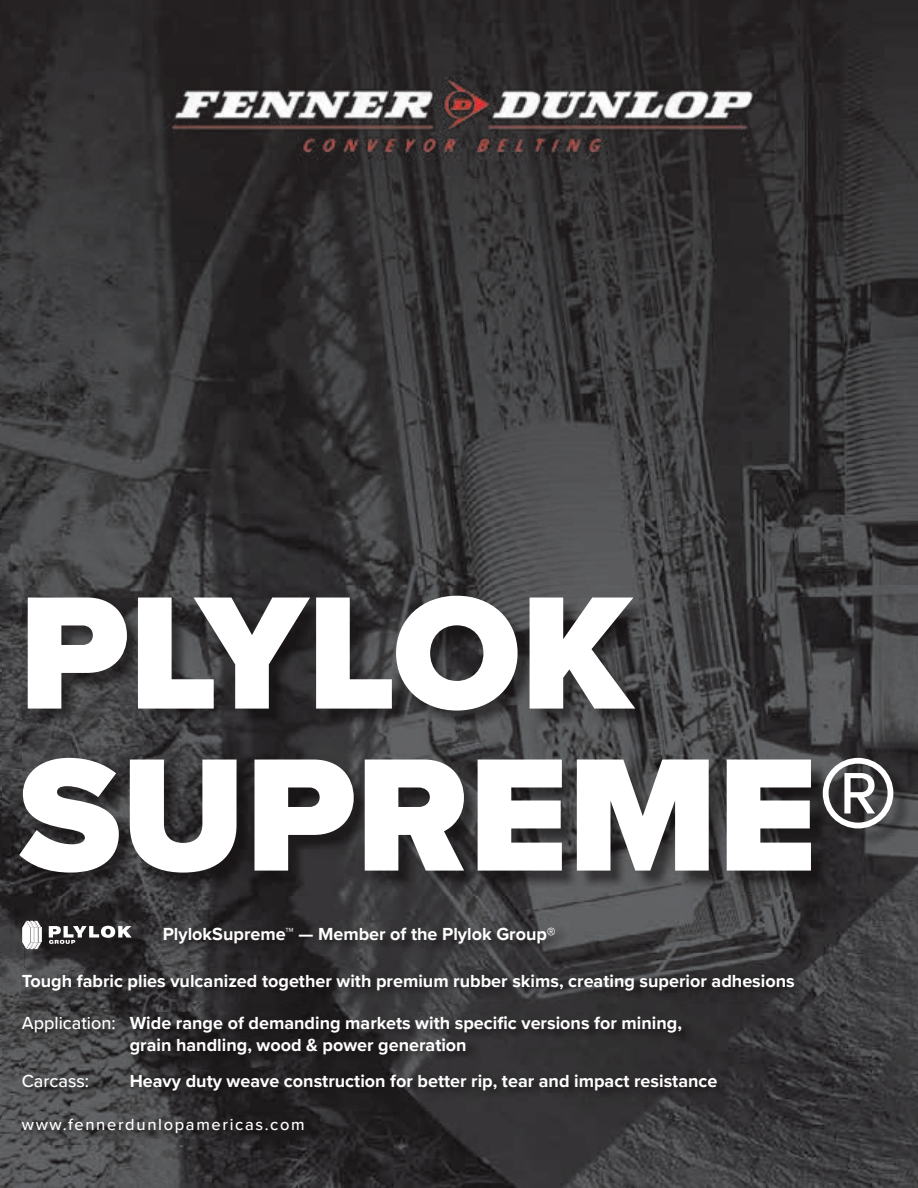
<style>
.page{position:relative;width:918px;height:1188px;background:#fff}
.page>*{position:absolute;margin:0;border:0;box-sizing:border-box;transform-origin:0 0}
.t1{font:900 166.5px/162px "Proxima Nova";color:#fff}
.t2{font:700 18px/21.6px "Proxima Nova";color:#fff}
.t3{font:500 18px "Proxima Nova";color:#fff}
.t4{font:500 16.5px "Proxima Nova";letter-spacing:.1em;color:#fff}
.s1{font-weight:500}
</style>
<div class="page">
<img style="left:0;top:0;width:918px;height:1188px">
<img style="left:1px;top:0;width:1px;height:1188px">
<img style="left:23px;top:598px;width:889px;height:293px">
<img style="left:22px;top:970px;width:786px;height:31px">
<img style="left:22px;top:1013px;width:674px;height:53px">
<img style="left:22px;top:1070px;width:709px;height:31px">
<img style="left:21px;top:1115px;width:298px;height:29px">
<img style="left:163px;top:924px;width:406px;height:31px">
<img style="left:25px;top:923px;width:124px;height:45px">
<svg style="left:49px;top:926px;width:83px;height:18px"></svg>
<svg style="left:22px;top:921px;width:20px;height:28px"></svg>
<img style="left:153px;top:54px;width:621px;height:122px">
<h1 class="t1" style="left:19px;top:571px;width:882px">PLYLOK<br>SUPREME®</h1>
<p class="t2" style="left:163px;top:923px;width:395px">PlylokSupreme™ — Member of the Plylok Group®</p>
<p class="t2" style="left:22px;top:970px;width:775px">Tough fabric plies vulcanized together with premium rubber skims, creating superior adhesions</p>
<p class="t2" style="left:130px;top:1012px;width:554px;text-indent:-108px"><span class="s1">Application:</span> Wide range of demanding markets with specific versions for mining, grain handling, wood &amp; power generation</p>
<p class="t3" style="left:22px;top:1067px;width:69px">Carcass:</p>
<p class="t2" style="left:130px;top:1070px;width:589px">Heavy duty weave construction for better rip, tear and impact resistance</p>
<p class="t4" style="left:22px;top:1112px;width:285px">www.fennerdunlopamericas.com</p>
</div>
